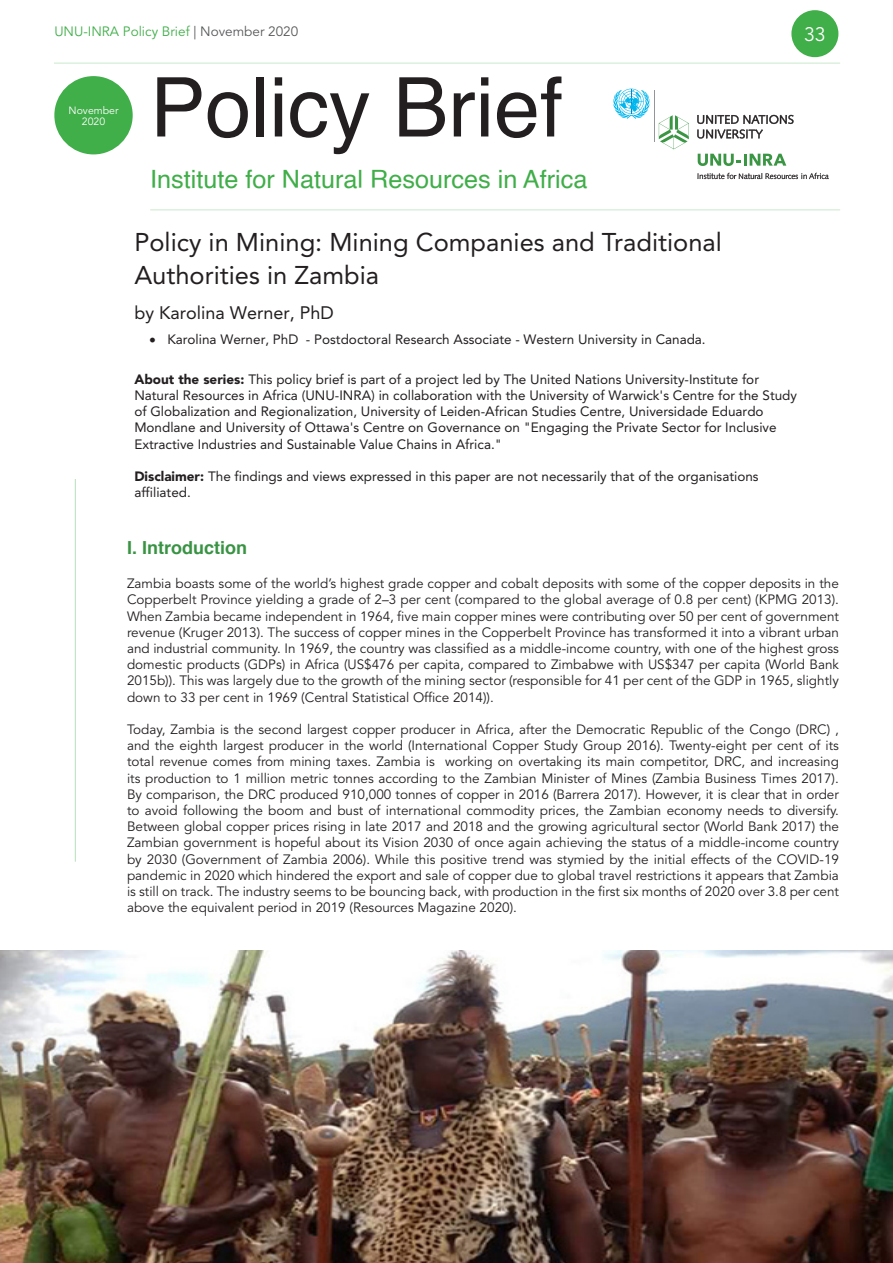
<style>
.page{position:relative;width:893px;height:1263px;background:#fff}
.page>*{position:absolute;margin:0;border:0;box-sizing:border-box;transform-origin:0 0}
.t1{font:82.5px "Helvetica";color:#231f20}
.t2{font:25.5px/33px "Avenir LT Std";color:#231f20}
.t3{font:25.2px "Helvetica";color:#40ae49}
.t4{font:19.5px "Avenir LT Std";color:#fff}
.t5{font:18px "Avenir LT Std";color:#231f20}
.t6{font:700 18px "Helvetica";color:#3a9345}
.t7{font:13.5px/16.2px "Avenir LT Std";color:#231f20;text-align:justify}
.t8{font:13.5px/16.2px "Avenir LT Std";color:#231f20}
.t9{font:13.5px "Avenir LT Std";color:#40ae49}
.t10{font:10.5px "Avenir LT Std";color:#fff}
.s1{color:#57585a}
.s2{font-weight:900}
</style>
<div class="page">
<svg style="left:659px;top:115px;width:30px;height:34px"></svg>
<svg style="left:613px;top:89px;width:37px;height:30px"></svg>
<svg style="left:697px;top:115px;width:97px;height:24px"></svg>
<hr style="left:654px;top:90px;width:1px;height:51px;background:#939598">
<svg style="left:697px;top:173px;width:132px;height:6px"></svg>
<svg style="left:698px;top:154px;width:88px;height:12px"></svg>
<hr style="left:54px;top:62px;width:786px;height:2px;background:#40ae49">
<hr style="left:150px;top:209px;width:690px;height:2px;background:#40ae49">
<div style="left:54px;top:76px;width:79px;height:78px;background:#40ae49;border-radius:50%"></div>
<div style="left:791px;top:10px;width:47px;height:47px;background:#40ae49;border-radius:50%"></div>
<hr style="left:75px;top:479px;width:1px;height:383px;background:#40ae49">
<img style="left:0;top:950px;width:893px;height:313px">
<p class="t9" style="left:54px;top:23px;width:245px">UNU-INRA Policy Brief <span class="s1">| November 2020</span></p>
<p class="t10" style="left:69px;top:104px;width:51px">November</p>
<p class="t10" style="left:82px;top:115px;width:25px">2020</p>
<p class="t1" style="left:150px;top:44px;width:414px">Policy Brief</p>
<p class="t3" style="left:150px;top:160px;width:439px">Institute for Natural Resources in Africa</p>
<p class="t4" style="left:804px;top:23px;width:23px">33</p>
<p class="t2" style="left:134px;top:226px;width:589px">Policy in Mining: Mining Companies and Traditional<br>Authorities in Zambia</p>
<p class="t5" style="left:134px;top:302px;width:201px">by Karolina Werner, PhD</p>
<p class="t8" style="left:149px;top:332px;width:558px">• Karolina Werner, PhD - Postdoctoral Research Associate - Western University in Canada.</p>
<p class="t8" style="left:134px;top:371px;width:664px"><span class="s2">About the series:</span> This policy brief is part of a project led by The United Nations University-Institute for Natural Resources in Africa (UNU-INRA) in collaboration with the University of Warwick's Centre for the Study of Globalization and Regionalization, University of Leiden-African Studies Centre, Universidade Eduardo Mondlane and University of Ottawa's Centre on Governance on "Engaging the Private Sector for Inclusive Extractive Industries and Sustainable Value Chains in Africa."</p>
<p class="t8" style="left:134px;top:468px;width:626px"><span class="s2">Disclaimer:</span> The findings and views expressed in this paper are not necessarily that of the organisations affiliated.</p>
<p class="t6" style="left:127px;top:533px;width:122px">I. Introduction</p>
<p class="t7" style="left:127px;top:576px;width:713px">Zambia boasts some of the world’s highest grade copper and cobalt deposits with some of the copper deposits in the Copperbelt Province yielding a grade of 2–3 per cent (compared to the global average of 0.8 per cent) (KPMG 2013).<br>When Zambia became independent in 1964, five main copper mines were contributing over 50 per cent of government revenue (Kruger 2013). The success of copper mines in the Copperbelt Province has transformed it into a vibrant urban and industrial community. In 1969, the country was classified as a middle-income country, with one of the highest gross domestic products (GDPs) in Africa (US$476 per capita, compared to Zimbabwe with US$347 per capita (World Bank 2015b)). This was largely due to the growth of the mining sector (responsible for 41 per cent of the GDP in 1965, slightly down to 33 per cent in 1969 (Central Statistical Office 2014)).</p>
<p class="t7" style="left:127px;top:722px;width:714px">Today, Zambia is the second largest copper producer in Africa, after the Democratic Republic of the Congo (DRC) , and the eighth largest producer in the world (International Copper Study Group 2016). Twenty-eight per cent of its total revenue comes from mining taxes. Zambia is working on overtaking its main competitor, DRC, and increasing its production to 1 million metric tonnes according to the Zambian Minister of Mines (Zambia Business Times 2017).<br>By comparison, the DRC produced 910,000 tonnes of copper in 2016 (Barrera 2017). However, it is clear that in order to avoid following the boom and bust of international commodity prices, the Zambian economy needs to diversify.<br>Between global copper prices rising in late 2017 and 2018 and the growing agricultural sector (World Bank 2017) the Zambian government is hopeful about its Vision 2030 of once again achieving the status of a middle-income country by 2030 (Government of Zambia 2006). While this positive trend was stymied by the initial effects of the COVID-19 pandemic in 2020 which hindered the export and sale of copper due to global travel restrictions it appears that Zambia is still on track. The industry seems to be bouncing back, with production in the first six months of 2020 over 3.8 per cent above the equivalent period in 2019 (Resources Magazine 2020).</p>
</div>
